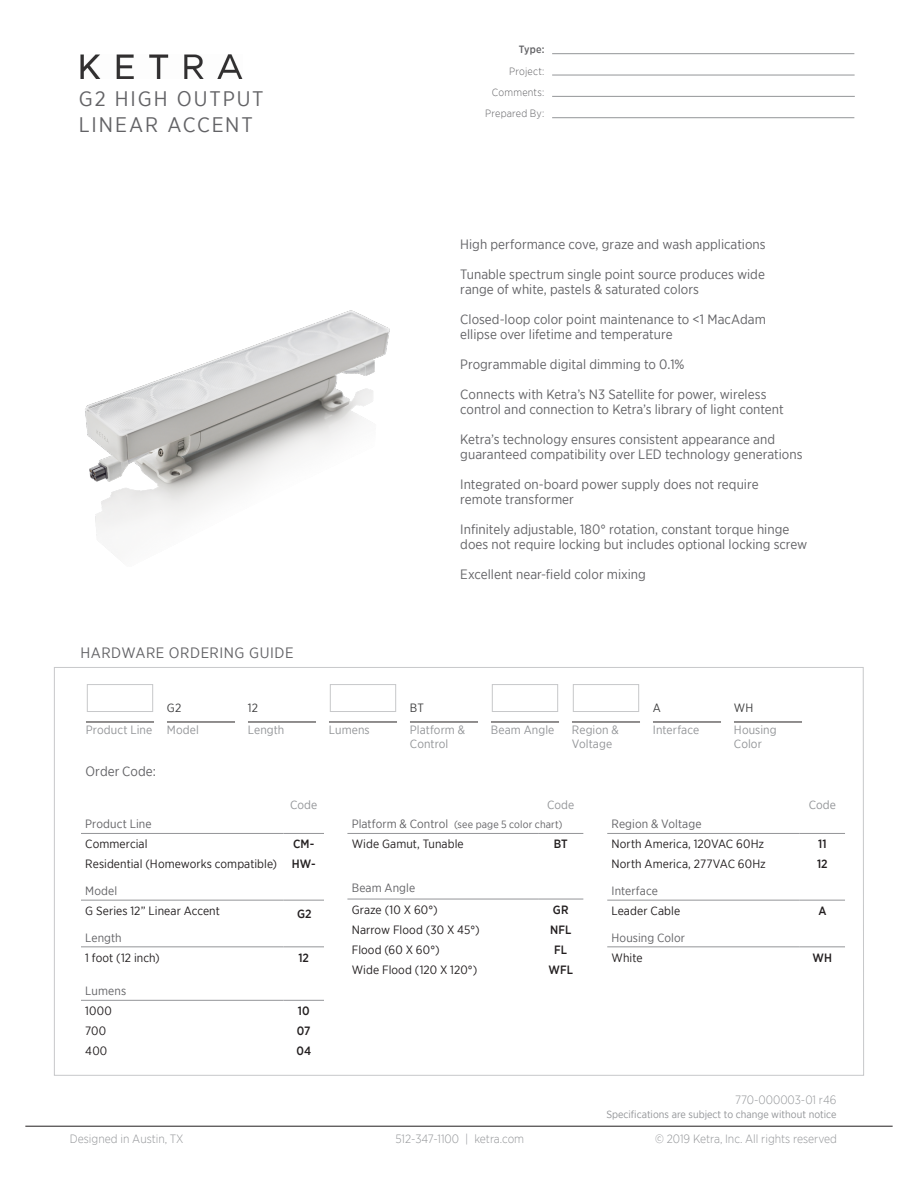
<style>
.page{position:relative;width:918px;height:1188px;background:#fff}
.page>*{position:absolute;margin:0;border:0;box-sizing:border-box;transform-origin:0 0}
.Product_Name{font:21px/25.5px "Gotham Narrow";letter-spacing:.09em;color:#636366}
.Subhead{font:15px "Gotham Narrow";letter-spacing:.035em;color:#636366}
.product_description{font:13.5px/15px "Gotham Narrow";color:#636366}
.Table_Spec_Copy{font:12px "Gotham Narrow";letter-spacing:.005em;color:#231f20}
.Order_Guide_Label{font:12px/13.5px "Gotham Narrow";letter-spacing:.005em;color:#939598}
.t1{font:300 12px "Gotham Narrow";color:#939598}
.Table_Header{font:12px "Gotham Narrow";letter-spacing:.01em;color:#636366}
.Table_Spec_Copy-2{font:500 12px "Gotham Narrow";letter-spacing:.005em;color:#231f20}
.OrderGuide_ORder{font:12px "Gotham Narrow";letter-spacing:.005em;color:#3e3e3f}
.t2{font:10.5px "Gotham Narrow";color:#939598}
.Table_Header-2{font:10.5px "Gotham Narrow";letter-spacing:.01em;color:#636366}
.Top_Field_Entry{font:300 10.5px "Gotham Narrow";letter-spacing:.02em;color:#636366}
.Top_Field_Entry-2{font:500 10.5px "Gotham Narrow";color:#636366}
.s1{font-size:12px}
</style>
<div class="page">
<img style="left:85px;top:310px;width:305px;height:243px">
<svg style="left:54px;top:667px;width:810px;height:409px"></svg>
<hr style="left:25px;top:1126px;width:868px;height:1px;background:#231f20">
<hr style="left:81px;top:833px;width:203px;height:1px;background:#939598">
<hr style="left:284px;top:833px;width:40px;height:1px;background:#939598">
<hr style="left:81px;top:900px;width:203px;height:1px;background:#939598">
<hr style="left:284px;top:900px;width:40px;height:1px;background:#939598">
<hr style="left:81px;top:946px;width:203px;height:1px;background:#939598">
<hr style="left:284px;top:946px;width:40px;height:1px;background:#939598">
<hr style="left:81px;top:1000px;width:203px;height:1px;background:#939598">
<hr style="left:284px;top:1000px;width:40px;height:1px;background:#939598">
<hr style="left:347px;top:833px;width:191px;height:1px;background:#939598">
<hr style="left:538px;top:833px;width:45px;height:1px;background:#939598">
<hr style="left:347px;top:899px;width:191px;height:1px;background:#939598">
<hr style="left:538px;top:899px;width:45px;height:1px;background:#939598">
<hr style="left:607px;top:833px;width:193px;height:1px;background:#939598">
<hr style="left:800px;top:833px;width:45px;height:1px;background:#939598">
<hr style="left:607px;top:900px;width:193px;height:1px;background:#939598">
<hr style="left:800px;top:900px;width:45px;height:1px;background:#939598">
<hr style="left:607px;top:946px;width:193px;height:1px;background:#939598">
<hr style="left:800px;top:946px;width:45px;height:1px;background:#939598">
<img style="left:81px;top:55px;width:162px;height:24px">
<hr style="left:552px;top:117px;width:302px;height:1px;background:#939598">
<hr style="left:552px;top:96px;width:303px;height:1px;background:#939598">
<hr style="left:552px;top:75px;width:303px;height:1px;background:#939598">
<hr style="left:552px;top:53px;width:302px;height:1px;background:#939598">
<hr style="left:86px;top:722px;width:68px;height:1px;background:#231f20">
<div style="left:87px;top:684px;width:66px;height:28px;border:1px solid #c7c8ca"></div>
<hr style="left:167px;top:722px;width:68px;height:1px;background:#231f20">
<hr style="left:248px;top:722px;width:68px;height:1px;background:#231f20">
<hr style="left:329px;top:722px;width:68px;height:1px;background:#231f20">
<div style="left:330px;top:684px;width:66px;height:28px;border:1px solid #c7c8ca"></div>
<hr style="left:410px;top:722px;width:68px;height:1px;background:#231f20">
<hr style="left:491px;top:722px;width:68px;height:1px;background:#231f20">
<div style="left:492px;top:684px;width:66px;height:28px;border:1px solid #c7c8ca"></div>
<hr style="left:572px;top:722px;width:68px;height:1px;background:#231f20">
<div style="left:573px;top:684px;width:66px;height:28px;border:1px solid #c7c8ca"></div>
<hr style="left:653px;top:722px;width:68px;height:1px;background:#231f20">
<hr style="left:734px;top:722px;width:68px;height:1px;background:#231f20">
<p class="Product_Name" style="left:79px;top:86px;width:186px">G2 HIGH OUTPUT<br>LINEAR ACCENT</p>
<p class="Subhead" style="left:81px;top:644px;width:215px">HARDWARE ORDERING GUIDE</p>
<p class="Top_Field_Entry-2" style="left:519px;top:43px;width:27px">Type:</p>
<p class="Top_Field_Entry" style="left:509px;top:65px;width:37px">Project:</p>
<p class="Top_Field_Entry" style="left:492px;top:86px;width:54px">Comments:</p>
<p class="Top_Field_Entry" style="left:485px;top:107px;width:61px">Prepared By:</p>
<p class="product_description" style="left:460px;top:236px;width:307px">High performance cove, graze and wash applications</p>
<p class="product_description" style="left:460px;top:266px;width:306px">Tunable spectrum single point source produces wide range of white, pastels &amp; saturated colors</p>
<p class="product_description" style="left:460px;top:311px;width:307px">Closed-loop color point maintenance to &lt;1 MacAdam ellipse over lifetime and temperature</p>
<p class="product_description" style="left:460px;top:356px;width:226px">Programmable digital dimming to 0.1%</p>
<p class="product_description" style="left:460px;top:386px;width:325px">Connects with Ketra’s N3 Satellite for power, wireless control and connection to Ketra’s library of light content</p>
<p class="product_description" style="left:460px;top:431px;width:344px">Ketra’s technology ensures consistent appearance and guaranteed compatibility over LED technology generations</p>
<p class="product_description" style="left:460px;top:476px;width:300px">Integrated on-board power supply does not require remote transformer</p>
<p class="product_description" style="left:460px;top:521px;width:349px">Infinitely adjustable, 180° rotation, constant torque hinge does not require locking but includes optional locking screw</p>
<p class="product_description" style="left:460px;top:566px;width:187px">Excellent near-field color mixing</p>
<p class="OrderGuide_ORder" style="left:167px;top:700px;width:16px">G2</p>
<p class="OrderGuide_ORder" style="left:248px;top:700px;width:12px">12</p>
<p class="OrderGuide_ORder" style="left:410px;top:700px;width:15px">BT</p>
<p class="OrderGuide_ORder" style="left:653px;top:700px;width:10px">A</p>
<p class="OrderGuide_ORder" style="left:734px;top:700px;width:21px">WH</p>
<p class="Order_Guide_Label" style="left:86px;top:723px;width:68px">Product Line</p>
<p class="Order_Guide_Label" style="left:167px;top:723px;width:33px">Model</p>
<p class="Order_Guide_Label" style="left:248px;top:723px;width:38px">Length</p>
<p class="Order_Guide_Label" style="left:329px;top:723px;width:42px">Lumens</p>
<p class="Order_Guide_Label" style="left:410px;top:723px;width:57px">Platform &amp;<br>Control</p>
<p class="Order_Guide_Label" style="left:491px;top:723px;width:65px">Beam Angle</p>
<p class="Order_Guide_Label" style="left:572px;top:723px;width:48px">Region &amp;<br>Voltage</p>
<p class="Order_Guide_Label" style="left:653px;top:723px;width:48px">Interface</p>
<p class="Order_Guide_Label" style="left:734px;top:723px;width:44px">Housing<br>Color</p>
<p class="product_description" style="left:86px;top:763px;width:72px">Order Code:</p>
<p class="Order_Guide_Label" style="left:290px;top:798px;width:29px">Code</p>
<p class="Table_Header" style="left:85px;top:817px;width:68px">Product Line</p>
<p class="Table_Spec_Copy" style="left:85px;top:837px;width:64px">Commercial</p>
<p class="Table_Spec_Copy-2" style="left:293px;top:836px;width:23px">CM-</p>
<p class="Table_Spec_Copy" style="left:85px;top:857px;width:193px">Residential (Homeworks compatible)</p>
<p class="Table_Spec_Copy-2" style="left:292px;top:856px;width:25px">HW-</p>
<p class="Table_Header" style="left:85px;top:883px;width:33px">Model</p>
<p class="Table_Spec_Copy" style="left:85px;top:903px;width:136px">G Series 12” Linear Accent</p>
<p class="Table_Spec_Copy-2" style="left:297px;top:906px;width:16px">G2</p>
<p class="Table_Header" style="left:85px;top:930px;width:38px">Length</p>
<p class="Table_Spec_Copy" style="left:85px;top:950px;width:76px">1 foot (12 inch)</p>
<p class="Table_Spec_Copy-2" style="left:298px;top:950px;width:12px">12</p>
<p class="Table_Header" style="left:85px;top:983px;width:42px">Lumens</p>
<p class="Table_Spec_Copy" style="left:85px;top:1003px;width:28px">1000</p>
<p class="Table_Spec_Copy-2" style="left:298px;top:1003px;width:13px">10</p>
<p class="Table_Spec_Copy" style="left:85px;top:1023px;width:22px">700</p>
<p class="Table_Spec_Copy-2" style="left:297px;top:1023px;width:15px">07</p>
<p class="Table_Spec_Copy" style="left:85px;top:1043px;width:24px">400</p>
<p class="Table_Spec_Copy-2" style="left:296px;top:1043px;width:16px">04</p>
<p class="Order_Guide_Label" style="left:547px;top:798px;width:29px">Code</p>
<p class="Table_Header-2" style="left:352px;top:818px;width:212px"><span class="s1">Platform &amp; Control</span> (see page 5 color chart)</p>
<p class="Table_Spec_Copy" style="left:352px;top:837px;width:113px">Wide Gamut, Tunable</p>
<p class="Table_Spec_Copy-2" style="left:554px;top:836px;width:16px">BT</p>
<p class="Table_Header" style="left:352px;top:880px;width:65px">Beam Angle</p>
<p class="Table_Spec_Copy" style="left:352px;top:902px;width:88px">Graze (10 X 60°)</p>
<p class="Table_Spec_Copy-2" style="left:553px;top:902px;width:17px">GR</p>
<p class="Table_Spec_Copy" style="left:352px;top:922px;width:130px">Narrow Flood (30 X 45°)</p>
<p class="Table_Spec_Copy-2" style="left:550px;top:922px;width:23px">NFL</p>
<p class="Table_Spec_Copy" style="left:352px;top:942px;width:89px">Flood (60 X 60°)</p>
<p class="Table_Spec_Copy-2" style="left:554px;top:942px;width:14px">FL</p>
<p class="Table_Spec_Copy" style="left:352px;top:962px;width:127px">Wide Flood (120 X 120°)</p>
<p class="Table_Spec_Copy-2" style="left:548px;top:962px;width:26px">WFL</p>
<p class="Order_Guide_Label" style="left:809px;top:798px;width:29px">Code</p>
<p class="Table_Header" style="left:612px;top:817px;width:91px">Region &amp; Voltage</p>
<p class="Table_Spec_Copy" style="left:612px;top:837px;width:154px">North America, 120VAC 60Hz</p>
<p class="Table_Spec_Copy-2" style="left:818px;top:836px;width:10px">11</p>
<p class="Table_Spec_Copy" style="left:612px;top:857px;width:156px">North America, 277VAC 60Hz</p>
<p class="Table_Spec_Copy-2" style="left:817px;top:856px;width:12px">12</p>
<p class="Table_Header" style="left:612px;top:883px;width:48px">Interface</p>
<p class="Table_Spec_Copy" style="left:612px;top:903px;width:70px">Leader Cable</p>
<p class="Table_Spec_Copy-2" style="left:818px;top:903px;width:10px">A</p>
<p class="Table_Header" style="left:612px;top:930px;width:75px">Housing Color</p>
<p class="Table_Spec_Copy" style="left:612px;top:950px;width:32px">White</p>
<p class="Table_Spec_Copy-2" style="left:813px;top:950px;width:21px">WH</p>
<p class="t1" style="left:735px;top:1093px;width:103px">770-000003-01 r46</p>
<p class="t2" style="left:606px;top:1108px;width:232px">Specifications are subject to change without notice</p>
<p class="t1" style="left:70px;top:1132px;width:115px">Designed in Austin, TX</p>
<p class="t1" style="left:395px;top:1132px;width:130px">512-347-1100 | ketra.com</p>
<p class="t1" style="left:655px;top:1132px;width:183px">© 2019 Ketra, Inc. All rights reserved</p>
</div>
